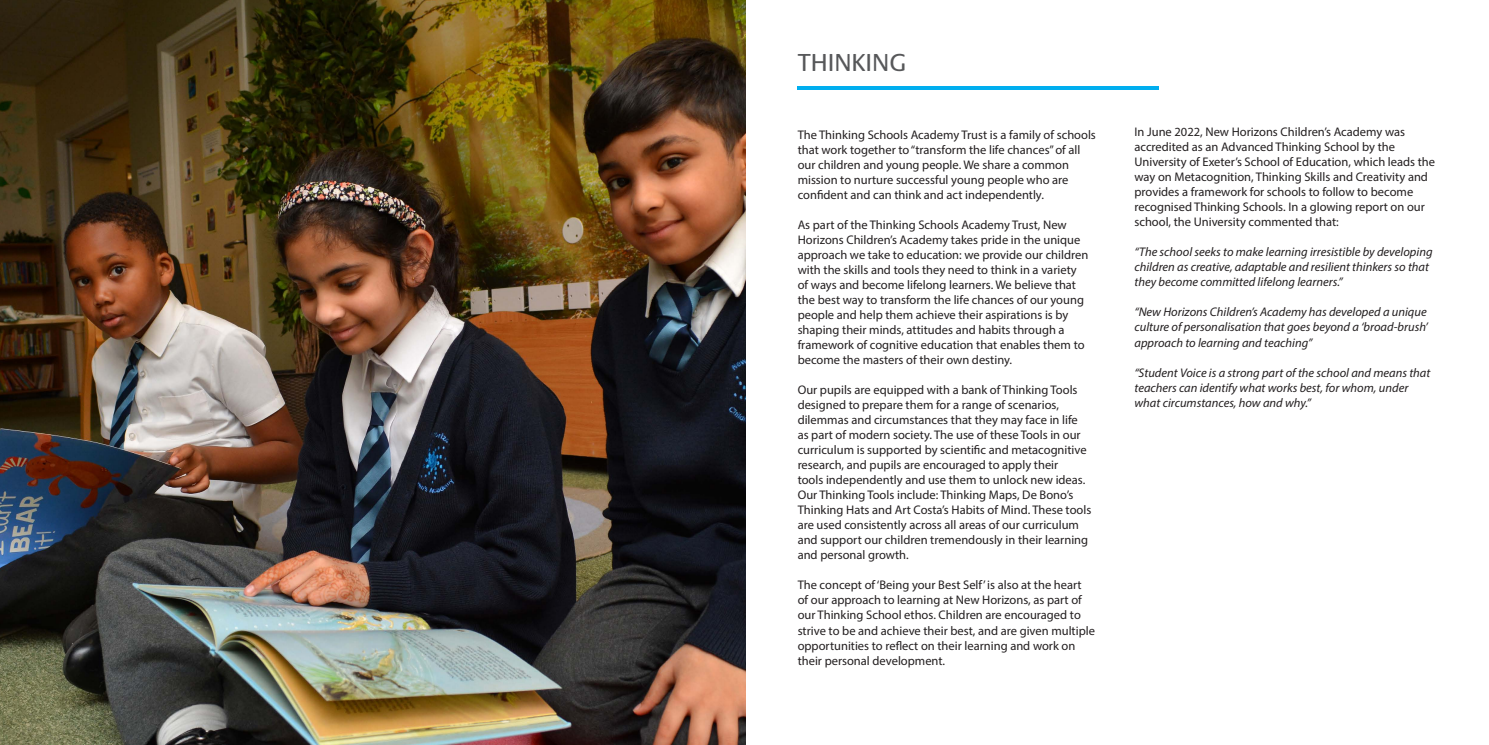
<style>
.page{position:relative;width:1489px;height:745px;background:#fff}
.page>*{position:absolute;margin:0;border:0;box-sizing:border-box;transform-origin:0 0}
.t1{font:25px "Praxis LT Pro";color:#57585a}
.t2{font:12.5px/15px "Myriad Pro";color:#231f20}
.t3{font:italic 12.5px/15px "Myriad Pro";color:#231f20}
</style>
<div class="page">
<hr style="left:797px;top:86px;width:362px;height:4px;background:#00aeef">
<img style="left:0;top:0;width:745px;height:744px">
<p class="t1" style="left:797px;top:48px;width:110px">THINKING</p>
<p class="t2" style="left:797px;top:127px;width:300px">The Thinking Schools Academy Trust is a family of schools that work together to “transform the life chances” of all our children and young people. We share a common mission to nurture successful young people who are confident and can think and act independently.</p>
<p class="t2" style="left:797px;top:217px;width:292px">As part of the Thinking Schools Academy Trust, New Horizons Children’s Academy takes pride in the unique approach we take to education: we provide our children with the skills and tools they need to think in a variety of ways and become lifelong learners. We believe that the best way to transform the life chances of our young people and help them achieve their aspirations is by shaping their minds, attitudes and habits through a framework of cognitive education that enables them to become the masters of their own destiny.</p>
<p class="t2" style="left:797px;top:382px;width:295px">Our pupils are equipped with a bank of Thinking Tools designed to prepare them for a range of scenarios, dilemmas and circumstances that they may face in life as part of modern society. The use of these Tools in our curriculum is supported by scientific and metacognitive research, and pupils are encouraged to apply their<br>tools independently and use them to unlock new ideas.<br>Our Thinking Tools include: Thinking Maps, De Bono’s Thinking Hats and Art Costa’s Habits of Mind. These tools are used consistently across all areas of our curriculum and support our children tremendously in their learning and personal growth.</p>
<p class="t2" style="left:797px;top:577px;width:299px">The concept of ‘Being your Best Self’ is also at the heart of our approach to learning at New Horizons, as part of our Thinking School ethos. Children are encouraged to strive to be and achieve their best, and are given multiple opportunities to reflect on their learning and work on their personal development.</p>
<p class="t2" style="left:1134px;top:124px;width:302px">In June 2022, New Horizons Children’s Academy was accredited as an Advanced Thinking School by the University of Exeter’s School of Education, which leads the way on Metacognition, Thinking Skills and Creativity and provides a framework for schools to follow to become recognised Thinking Schools. In a glowing report on our school, the University commented that:</p>
<p class="t3" style="left:1134px;top:244px;width:299px">“The school seeks to make learning irresistible by developing children as creative, adaptable and resilient thinkers so that they become committed lifelong learners.”</p>
<p class="t3" style="left:1134px;top:304px;width:295px;text-align:justify">“New Horizons Children’s Academy has developed a unique culture of personalisation that goes beyond a ‘broad-brush’ approach to learning and teaching”</p>
<p class="t3" style="left:1134px;top:364px;width:297px">“Student Voice is a strong part of the school and means that teachers can identify what works best, for whom, under what circumstances, how and why.”</p>
</div>
